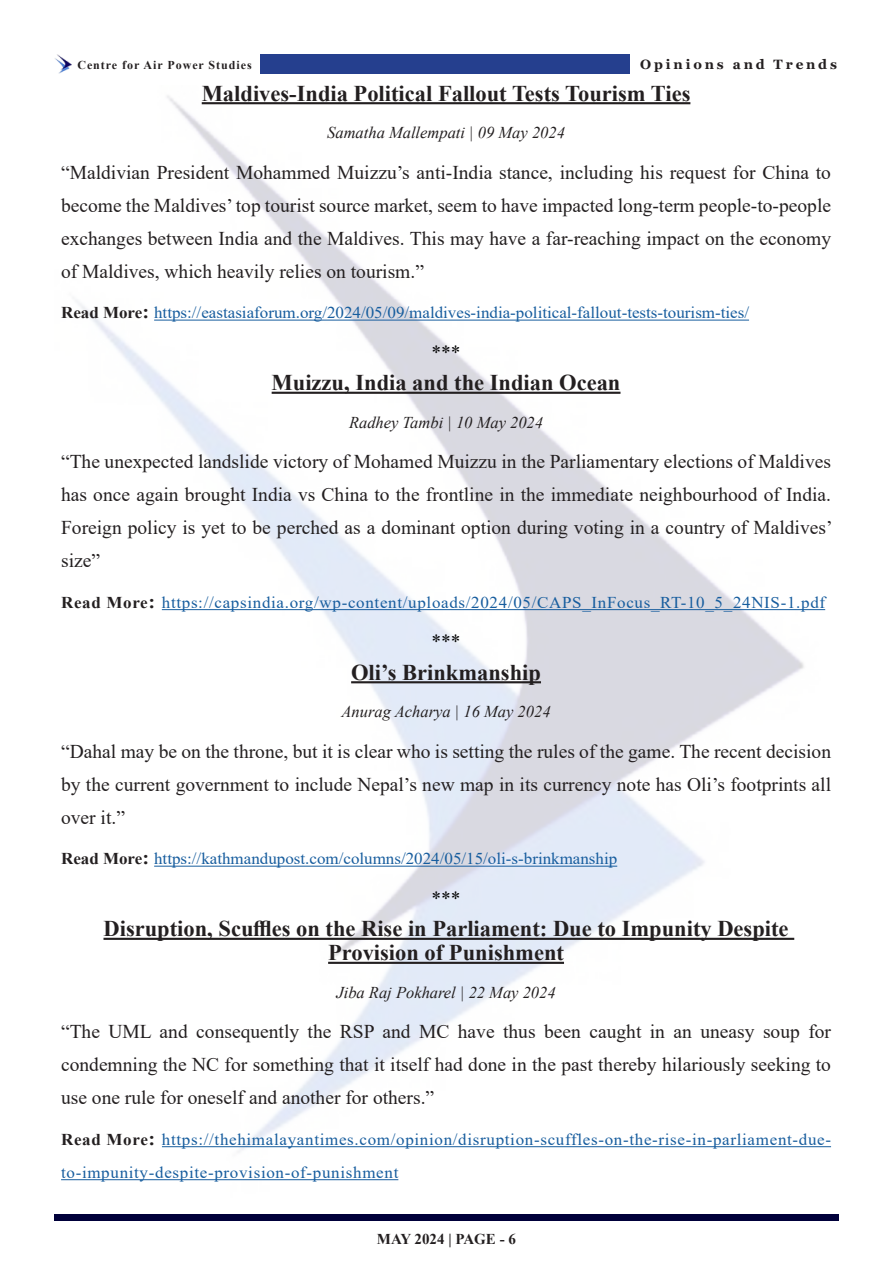
<style>
.page{position:relative;width:893px;height:1263px;background:#fff}
.page>*{position:absolute;margin:0;border:0;box-sizing:border-box;transform-origin:0 0}
.t1{font:700 22.5px/24px "Times New Roman";color:#231f20;text-align:center}
.t2{font:19.5px/33px "Times New Roman";color:#231f20;text-align:justify}
.t3{font:19.5px "Times New Roman";color:#000}
.t4{font:16.5px/33px "Times New Roman";letter-spacing:.04em;color:#175d9e}
.t5{font:16.5px "Times New Roman";color:#175d9e}
.t6{font:italic 16.5px "Times New Roman";color:#231f20}
.t7{font:700 15px "Times New Roman";color:#231f20}
.t8{font:700 13.5px "Georgia";letter-spacing:.215em;color:#231f20}
.t9{font:700 12px "Times New Roman";letter-spacing:.08em;color:#231f20}
.s1{font-weight:700;color:#231f20}
.s2{font-weight:700;font-size:19.5px;color:#231f20}
</style>
<div class="page">
<div style="left:55px;top:1215px;width:784px;height:6px;background:#00003a"></div>
<img style="left:55px;top:55px;width:17px;height:19px">
<div style="left:261px;top:54px;width:369px;height:20px;background:#253f8e"></div>
<img style="left:61px;top:96px;width:771px;height:1085px">
<hr style="left:202px;top:102px;width:488px;height:2px;background:#231f20">
<hr style="left:154px;top:320px;width:595px;height:1px;background:#175d9e">
<hr style="left:272px;top:392px;width:348px;height:2px;background:#231f20">
<hr style="left:162px;top:609px;width:663px;height:1px;background:#175d9e">
<hr style="left:351px;top:681px;width:190px;height:2px;background:#231f20">
<hr style="left:154px;top:866px;width:463px;height:1px;background:#175d9e">
<hr style="left:103px;top:938px;width:691px;height:2px;background:#231f20">
<hr style="left:328px;top:962px;width:236px;height:2px;background:#231f20">
<hr style="left:162px;top:1146px;width:669px;height:1px;background:#175d9e">
<hr style="left:61px;top:1179px;width:337px;height:1px;background:#175d9e">
<p class="t9" style="left:77px;top:61px;width:176px">Centre for Air Power Studies</p>
<p class="t8" style="left:640px;top:59px;width:199px">Opinions and Trends</p>
<p class="t1" style="left:202px;top:84px;width:490px">Maldives-India Political Fallout Tests Tourism Ties</p>
<p class="t6" style="left:327px;top:127px;width:239px">Samatha Mallempati | 09 May 2024</p>
<p class="t2" style="left:61px;top:158px;width:771px">“Maldivian President Mohammed Muizzu’s anti-India stance, including his request for China to become the Maldives’ top tourist source market, seem to have impacted long-term people-to-people exchanges between India and the Maldives. This may have a far-reaching impact on the economy of Maldives, which heavily relies on tourism.”</p>
<p class="t5" style="left:61px;top:307px;width:690px"><span class="s1">Read More</span><span class="s2">:</span> https://eastasiaforum.org/2024/05/09/maldives-india-political-fallout-tests-tourism-ties/</p>
<p class="t3" style="left:431px;top:345px;width:31px">***</p>
<p class="t1" style="left:272px;top:373px;width:350px">Muizzu, India and the Indian Ocean</p>
<p class="t6" style="left:349px;top:416px;width:196px">Radhey Tambi | 10 May 2024</p>
<p class="t2" style="left:61px;top:445px;width:773px">“The unexpected landslide victory of Mohamed Muizzu in the Parliamentary elections of Maldives has once again brought India vs China to the frontline in the immediate neighbourhood of India.<br>Foreign policy is yet to be perched as a dominant option during voting in a country of Maldives’ size”</p>
<p class="t4" style="left:61px;top:585px;width:766px"><span class="s1">Read More</span><span class="s2">:</span> https://capsindia.org/wp-content/uploads/2024/05/CAPS_InFocus_RT-10_5_24NIS-1.pdf</p>
<p class="t3" style="left:431px;top:635px;width:31px">***</p>
<p class="t1" style="left:351px;top:663px;width:191px">Oli’s Brinkmanship</p>
<p class="t6" style="left:342px;top:706px;width:211px">Anurag Acharya | 16 May 2024</p>
<p class="t2" style="left:61px;top:737px;width:771px">“Dahal may be on the throne, but it is clear who is setting the rules of the game. The recent decision by the current government to include Nepal’s new map in its currency note has Oli’s footprints all over it.”</p>
<p class="t5" style="left:61px;top:853px;width:558px"><span class="s1">Read More</span><span class="s2">:</span> https://kathmandupost.com/columns/2024/05/15/oli-s-brinkmanship</p>
<p class="t3" style="left:431px;top:891px;width:31px">***</p>
<p class="t1" style="left:103px;top:916px;width:687px">Disruption, Scuffles on the Rise in Parliament: Due to Impunity Despite<br>Provision of Punishment</p>
<p class="t6" style="left:336px;top:986px;width:221px">Jiba Raj Pokharel | 22 May 2024</p>
<p class="t2" style="left:61px;top:1017px;width:771px">“The UML and consequently the RSP and MC have thus been caught in an uneasy soup for condemning the NC for something that it itself had done in the past thereby hilariously seeking to use one rule for oneself and another for others.”</p>
<p class="t4" style="left:61px;top:1124px;width:772px"><span class="s1">Read More</span><span class="s2">:</span> https://thehimalayantimes.com/opinion/disruption-scuffles-on-the-rise-in-parliament-due&shy;to-impunity-despite-provision-of-punishment</p>
<p class="t7" style="left:377px;top:1233px;width:140px">MAY 2024 | PAGE - 6</p>
</div>
